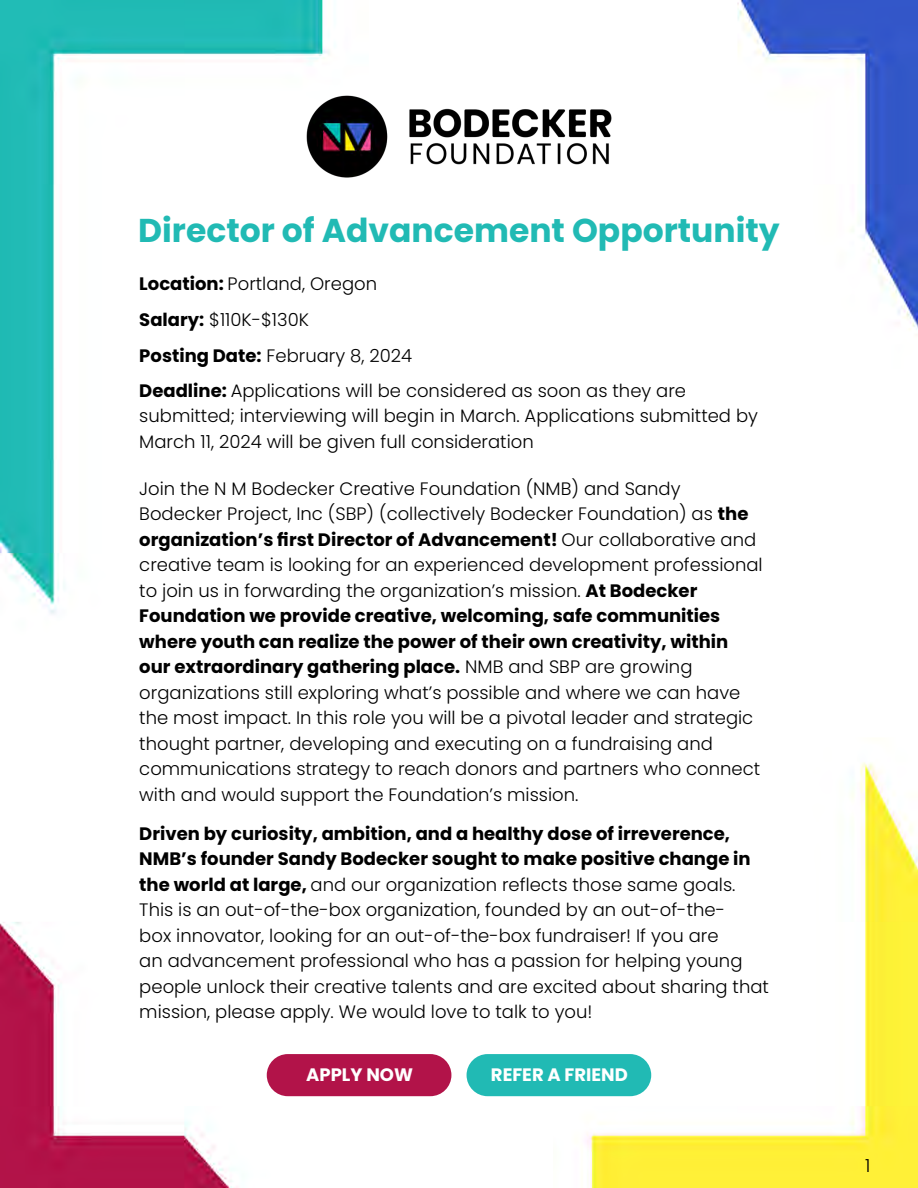
<style>
.page{position:relative;width:918px;height:1188px;background:#fff}
.page>*{position:absolute;margin:0;border:0;box-sizing:border-box;transform-origin:0 0}
.t1{font:700 33px "Poppins";color:#21bab4}
.t2{font:300 18px/25.5px "Poppins";color:#000}
.t3{font:700 18px "Poppins";color:#fff}
.s1{font-weight:700}
</style>
<div class="page">
<img style="left:0;top:0;width:918px;height:1188px">
<img style="left:298px;top:94px;width:322px;height:85px">
<div style="left:267px;top:1054px;width:184px;height:42px;background:#b21349;border-radius:21px"></div>
<div style="left:467px;top:1054px;width:184px;height:42px;background:#21bab4;border-radius:21px"></div>
<h1 class="t1" style="left:138px;top:211px;width:643px">Director of Advancement Opportunity</h1>
<p class="t2" style="left:139px;top:266px;width:548px;line-height:35.7px"><span class="s1">Location:</span> Portland, Oregon<br><span class="s1">Salary:</span> $110K-$130K<br><span class="s1">Posting Date:</span> February 8, 2024<br><span class="s1">Deadline:</span> Applications will be considered as soon as they are</p>
<p class="t2" style="left:139px;top:403px;width:620px">submitted; interviewing will begin in March. Applications submitted by<br>March 11, 2024 will be given full consideration</p>
<p class="t2" style="left:139px;top:476px;width:625px">Join the N M Bodecker Creative Foundation (NMB) and Sandy Bodecker Project, Inc (SBP) (collectively Bodecker Foundation) as <span class="s1">the organization’s first Director of Advancement!</span> Our collaborative and creative team is looking for an experienced development professional to join us in forwarding the organization’s mission. <span class="s1">At Bodecker Foundation we provide creative, welcoming, safe communities where youth can realize the power of their own creativity, within our extraordinary gathering place.</span> NMB and SBP are growing organizations still exploring what’s possible and where we can have the most impact. In this role you will be a pivotal leader and strategic thought partner, developing and executing on a fundraising and communications strategy to reach donors and partners who connect with and would support the Foundation’s mission.</p>
<p class="t2" style="left:139px;top:821px;width:631px"><span class="s1">Driven by curiosity, ambition, and a healthy dose of irreverence, NMB’s founder Sandy Bodecker sought to make positive change in the world at large,</span> and our organization reflects those same goals.<br>This is an out-of-the-box organization, founded by an out-of-the-<br>box innovator, looking for an out-of-the-box fundraiser! If you are<br>an advancement professional who has a passion for helping young people unlock their creative talents and are excited about sharing that mission, please apply. We would love to talk to you!</p>
<p class="t3" style="left:306px;top:1064px;width:108px">APPLY NOW</p>
<p class="t3" style="left:491px;top:1064px;width:138px">REFER A FRIEND</p>
<p class="t2" style="left:865px;top:1153px;width:7px">1</p>
</div>
